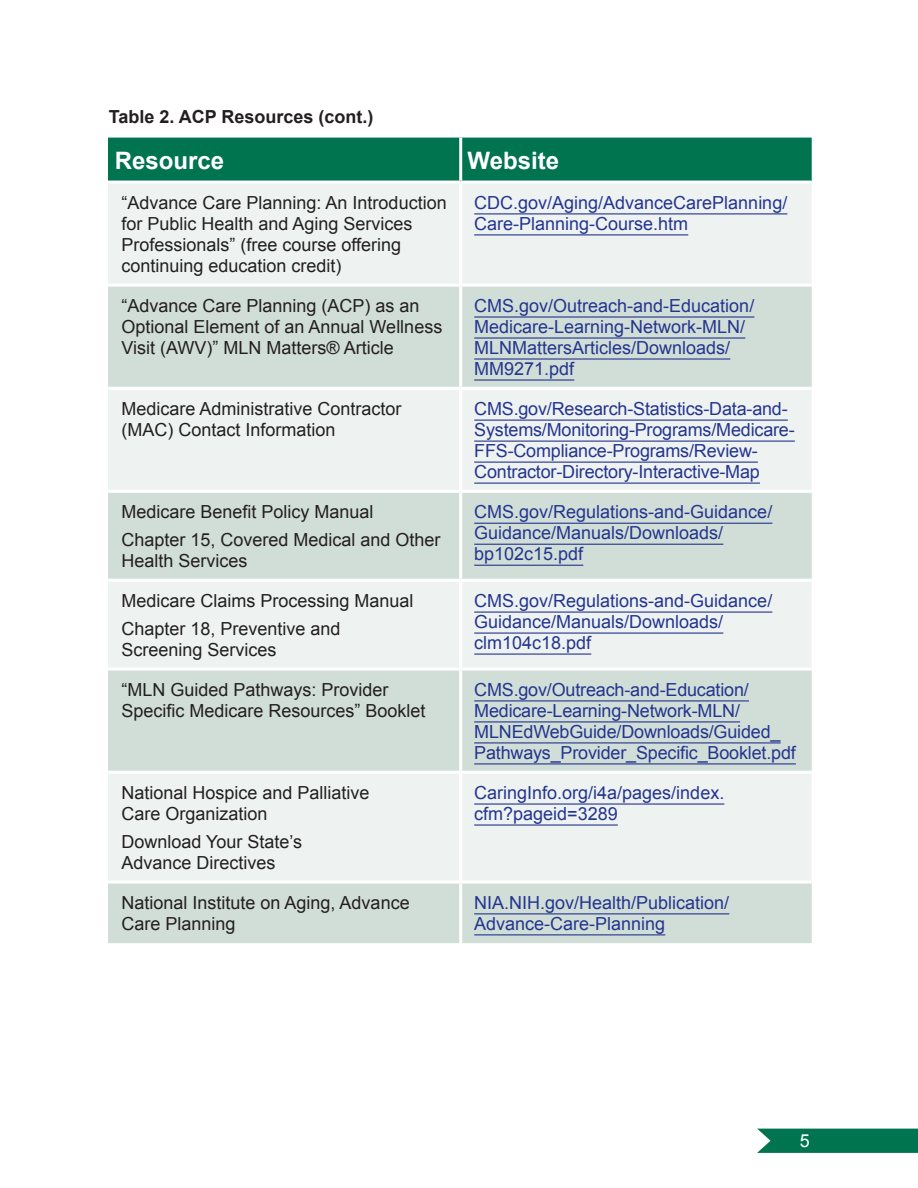
<style>
.page{position:relative;width:918px;height:1188px;background:#fff}
.page>*{position:absolute;margin:0;border:0;box-sizing:border-box;transform-origin:0 0}
.Table_headers{font:700 24px "Arial";color:#fff}
.Table_Text{font:18px/21px "Arial";color:#25358f}
.Table_Text-2{font:18px/21px "Arial";color:#231f20}
.t1{font:700 18px "Arial";color:#231f20}
.t2{font:18px "Arial";color:#fff}
</style>
<div class="page">
<svg style="left:757px;top:1129px;width:161px;height:24px;background:#0b7957"></svg>
<div style="left:108px;top:138px;width:704px;height:43px;background:#00734f"></div>
<div style="left:108px;top:184px;width:704px;height:100px;background:#eef3f1"></div>
<svg style="left:108px;top:287px;width:704px;height:656px;background:#dde6e2"></svg>
<hr style="left:459px;top:138px;width:3px;height:43px;background:#fff">
<hr style="left:459px;top:184px;width:3px;height:100px;background:#fff">
<hr style="left:459px;top:287px;width:3px;height:100px;background:#fff">
<hr style="left:108px;top:387px;width:353px;height:3px;background:#fff">
<hr style="left:461px;top:387px;width:351px;height:3px;background:#fff">
<hr style="left:459px;top:390px;width:3px;height:100px;background:#fff">
<hr style="left:108px;top:490px;width:353px;height:3px;background:#fff">
<hr style="left:461px;top:490px;width:351px;height:3px;background:#fff">
<hr style="left:459px;top:493px;width:3px;height:86px;background:#fff">
<hr style="left:108px;top:579px;width:353px;height:3px;background:#fff">
<hr style="left:461px;top:579px;width:351px;height:3px;background:#fff">
<hr style="left:459px;top:582px;width:3px;height:86px;background:#fff">
<hr style="left:108px;top:668px;width:353px;height:3px;background:#fff">
<hr style="left:461px;top:668px;width:351px;height:3px;background:#fff">
<hr style="left:459px;top:671px;width:3px;height:100px;background:#fff">
<hr style="left:108px;top:771px;width:353px;height:3px;background:#fff">
<hr style="left:461px;top:771px;width:351px;height:3px;background:#fff">
<hr style="left:459px;top:774px;width:3px;height:107px;background:#fff">
<hr style="left:108px;top:881px;width:353px;height:3px;background:#fff">
<hr style="left:461px;top:881px;width:351px;height:3px;background:#fff">
<hr style="left:459px;top:884px;width:3px;height:59px;background:#fff">
<hr style="left:474px;top:213px;width:313px;height:1px;background:#25358f">
<hr style="left:474px;top:234px;width:214px;height:1px;background:#25358f">
<hr style="left:474px;top:316px;width:280px;height:2px;background:#25358f">
<hr style="left:474px;top:337px;width:271px;height:2px;background:#25358f">
<hr style="left:474px;top:358px;width:256px;height:2px;background:#25358f">
<hr style="left:474px;top:379px;width:100px;height:2px;background:#25358f">
<hr style="left:474px;top:420px;width:314px;height:1px;background:#25358f">
<hr style="left:474px;top:441px;width:321px;height:1px;background:#25358f">
<hr style="left:474px;top:462px;width:284px;height:1px;background:#25358f">
<hr style="left:474px;top:483px;width:286px;height:1px;background:#25358f">
<hr style="left:474px;top:523px;width:298px;height:1px;background:#25358f">
<hr style="left:474px;top:544px;width:249px;height:1px;background:#25358f">
<hr style="left:474px;top:565px;width:109px;height:1px;background:#25358f">
<hr style="left:474px;top:612px;width:298px;height:1px;background:#25358f">
<hr style="left:474px;top:633px;width:249px;height:1px;background:#25358f">
<hr style="left:474px;top:654px;width:117px;height:1px;background:#25358f">
<hr style="left:474px;top:700px;width:275px;height:1px;background:#25358f">
<hr style="left:474px;top:721px;width:266px;height:1px;background:#25358f">
<hr style="left:474px;top:742px;width:307px;height:1px;background:#25358f">
<hr style="left:474px;top:763px;width:322px;height:1px;background:#25358f">
<hr style="left:474px;top:803px;width:250px;height:2px;background:#25358f">
<hr style="left:474px;top:824px;width:144px;height:2px;background:#25358f">
<hr style="left:474px;top:913px;width:255px;height:1px;background:#25358f">
<hr style="left:474px;top:934px;width:191px;height:1px;background:#25358f">
<p class="t1" style="left:109px;top:104px;width:266px">Table 2. ACP Resources (cont.)</p>
<p class="Table_headers" style="left:115px;top:144px;width:111px">Resource</p>
<p class="Table_headers" style="left:467px;top:144px;width:93px">Website</p>
<p class="Table_Text-2" style="left:122px;top:192px;width:327px">“Advance Care Planning: An Introduction for Public Health and Aging Services Professionals” (free course offering continuing education credit)</p>
<p class="Table_Text" style="left:474px;top:192px;width:315px">CDC.gov/Aging/AdvanceCarePlanning/<br>Care-Planning-Course.htm</p>
<p class="Table_Text-2" style="left:121px;top:295px;width:322px">“Advance Care Planning (ACP) as an<br>Optional Element of an Annual Wellness<br>Visit (AWV)” MLN Matters® Article</p>
<p class="Table_Text" style="left:474px;top:295px;width:282px">CMS.gov/Outreach-and-Education/<br>Medicare-Learning-Network-MLN/<br>MLNMattersArticles/Downloads/<br>MM9271.pdf</p>
<p class="Table_Text-2" style="left:121px;top:398px;width:282px">Medicare Administrative Contractor (MAC) Contact Information</p>
<p class="Table_Text" style="left:474px;top:398px;width:322px">CMS.gov/Research-Statistics-Data-and-Systems/Monitoring-Programs/Medicare-FFS-Compliance-Programs/Review-Contractor-Directory-Interactive-Map</p>
<p class="Table_Text-2" style="left:121px;top:501px;width:254px">Medicare Benefit Policy Manual</p>
<p class="Table_Text-2" style="left:121px;top:529px;width:321px">Chapter 15, Covered Medical and Other<br>Health Services</p>
<p class="Table_Text" style="left:474px;top:501px;width:300px">CMS.gov/Regulations-and-Guidance/<br>Guidance/Manuals/Downloads/ bp102c15.pdf</p>
<p class="Table_Text-2" style="left:121px;top:590px;width:294px">Medicare Claims Processing Manual</p>
<p class="Table_Text-2" style="left:121px;top:618px;width:221px">Chapter 18, Preventive and<br>Screening Services</p>
<p class="Table_Text" style="left:474px;top:590px;width:300px">CMS.gov/Regulations-and-Guidance/<br>Guidance/Manuals/Downloads/ clm104c18.pdf</p>
<p class="Table_Text-2" style="left:121px;top:679px;width:306px">“MLN Guided Pathways: Provider<br>Specific Medicare Resources” Booklet</p>
<p class="Table_Text" style="left:474px;top:679px;width:323px">CMS.gov/Outreach-and-Education/ Medicare-Learning-Network-MLN/ MLNEdWebGuide/Downloads/Guided_ Pathways_Provider_Specific_Booklet.pdf</p>
<p class="Table_Text-2" style="left:121px;top:782px;width:250px">National Hospice and Palliative<br>Care Organization</p>
<p class="Table_Text-2" style="left:121px;top:831px;width:182px">Download Your State’s<br>Advance Directives</p>
<p class="Table_Text" style="left:474px;top:782px;width:252px">CaringInfo.org/i4a/pages/index. cfm?pageid=3289</p>
<p class="Table_Text-2" style="left:121px;top:892px;width:290px">National Institute on Aging, Advance<br>Care Planning</p>
<p class="Table_Text" style="left:474px;top:892px;width:257px">NIA.NIH.gov/Health/Publication/<br>Advance-Care-Planning</p>
<p class="t2" style="left:800px;top:1129px;width:12px">5</p>
</div>
